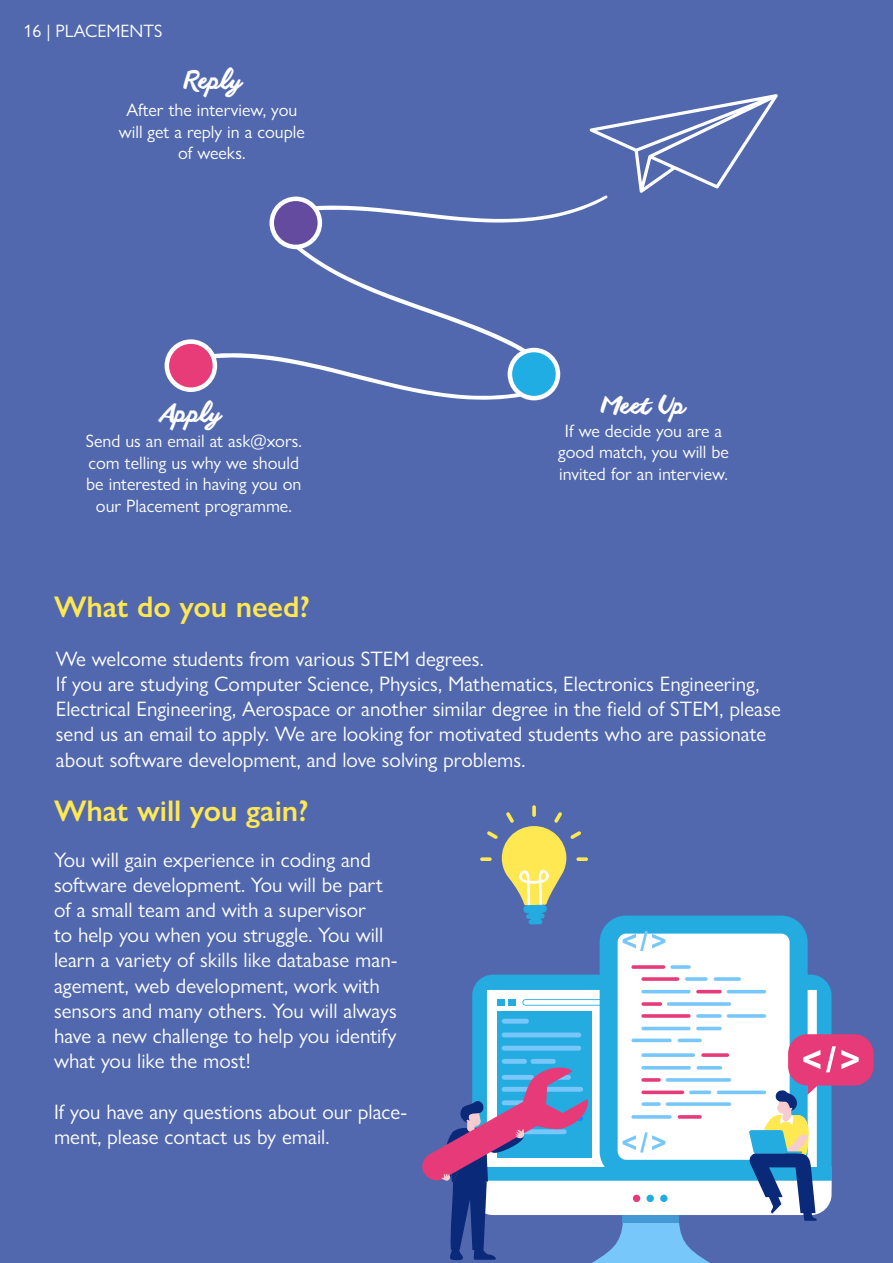
<style>
.page{position:relative;width:893px;height:1263px;background:#5168ae}
.page>*{position:absolute;margin:0;border:0;box-sizing:border-box;transform-origin:0 0}
.t1{font:600 30px "Gill Sans Nova";color:#ffe852}
.t2{font:600 30px "Gill Sans Nova";color:#fee751}
.t3{font:24px "anothershabby";color:#fff}
.t4{font:21px/25.2px "Gill Sans Nova";color:#fff}
.t5{font:18px/21.6px "Gill Sans Nova";color:#fff;text-align:center}
</style>
<div class="page">
<svg style="left:204px;top:239px;width:338px;height:161px"></svg>
<div style="left:272px;top:199px;width:48px;height:48px;background:#654b9f;border-radius:50%"></div>
<div style="left:269px;top:197px;width:53px;height:52px;border:4px solid #fff;border-radius:50%"></div>
<div style="left:510px;top:350px;width:48px;height:48px;background:#1fade4;border-radius:50%"></div>
<div style="left:508px;top:348px;width:52px;height:52px;border:4px solid #fff;border-radius:50%"></div>
<div style="left:167px;top:342px;width:48px;height:48px;background:#e73c77;border-radius:50%"></div>
<div style="left:165px;top:339px;width:52px;height:53px;border:4px solid #fff;border-radius:50%"></div>
<svg style="left:313px;top:94px;width:465px;height:129px"></svg>
<svg style="left:472px;top:975px;width:359px;height:71px;background:#26a7dd"></svg>
<div style="left:487px;top:990px;width:330px;height:210px;background:#fff"></div>
<div style="left:497px;top:1011px;width:95px;height:146px;background:#24abe0"></div>
<svg style="left:522px;top:999px;width:78px;height:7px"></svg>
<div style="left:609px;top:924px;width:190px;height:245px;background:#fff;border-radius:18px"></div>
<div style="left:600px;top:915px;width:208px;height:263px;border:18px solid #24abe0;border-radius:18px"></div>
<hr style="left:502px;top:1019px;width:27px;height:4px;background:#78c7fa;border-radius:2px">
<div style="left:502px;top:1032px;width:79px;height:5px;background:#78c7fa;border-radius:2px"></div>
<div style="left:508px;top:999px;width:8px;height:7px;background:#24abe0"></div>
<div style="left:497px;top:999px;width:7px;height:7px;background:#24abe0"></div>
<div style="left:788px;top:1034px;width:85px;height:51px;background:#e63b78;border-radius:19px"></div>
<svg style="left:623px;top:931px;width:42px;height:20px"></svg>
<svg style="left:631px;top:965px;width:34px;height:4px"></svg>
<svg style="left:670px;top:965px;width:21px;height:4px"></svg>
<svg style="left:641px;top:977px;width:38px;height:4px"></svg>
<svg style="left:685px;top:977px;width:23px;height:4px"></svg>
<svg style="left:714px;top:977px;width:27px;height:4px"></svg>
<hr style="left:641px;top:990px;width:49px;height:3px;background:#78c7fa;border-radius:2px">
<hr style="left:696px;top:990px;width:26px;height:3px;background:#e63b78;border-radius:2px">
<hr style="left:727px;top:990px;width:39px;height:3px;background:#78c7fa;border-radius:2px">
<svg style="left:641px;top:1002px;width:21px;height:4px"></svg>
<svg style="left:667px;top:1002px;width:64px;height:4px"></svg>
<svg style="left:641px;top:1014px;width:49px;height:4px"></svg>
<svg style="left:696px;top:1014px;width:26px;height:4px"></svg>
<svg style="left:727px;top:1014px;width:39px;height:4px"></svg>
<hr style="left:641px;top:1027px;width:49px;height:3px;background:#78c7fa;border-radius:2px">
<hr style="left:696px;top:1027px;width:26px;height:3px;background:#78c7fa;border-radius:2px">
<svg style="left:631px;top:1038px;width:41px;height:4px"></svg>
<svg style="left:678px;top:1038px;width:24px;height:4px"></svg>
<svg style="left:422px;top:1046px;width:437px;height:217px"></svg>
<svg style="left:480px;top:805px;width:108px;height:119px"></svg>
<hr style="left:892px;top:0;width:1px;height:1263px;background:#ced84c">
<p class="t5" style="left:23px;top:20px;width:140px">16 | PLACEMENTS</p>
<p class="t3" style="left:184px;top:66px;width:59px">Reply</p>
<p class="t5" style="left:119px;top:99px;width:187px">After the interview, you will get a reply in a couple of weeks.</p>
<p class="t3" style="left:601px;top:391px;width:86px">Meet Up</p>
<p class="t3" style="left:160px;top:399px;width:62px">Apply</p>
<p class="t5" style="left:86px;top:430px;width:218px">Send us an email at ask@xors. com telling us why we should be interested in having you on our Placement programme.</p>
<p class="t5" style="left:558px;top:419px;width:172px">If we decide you are a good match, you will be invited for an interview.</p>
<h1 class="t2" style="left:54px;top:588px;width:258px">What do you need?</h1>
<p class="t4" style="left:56px;top:646px;width:726px">We welcome students from various STEM degrees.<br>If you are studying Computer Science, Physics, Mathematics, Electronics Engineering, Electrical Engineering, Aerospace or another similar degree in the field of STEM, please send us an email to apply. We are looking for motivated students who are passionate about software development, and love solving problems.</p>
<h1 class="t1" style="left:54px;top:792px;width:256px">What will you gain?</h1>
<p class="t4" style="left:54px;top:846px;width:345px">You will gain experience in coding and software development. You will be part of a small team and with a supervisor<br>to help you when you struggle. You will learn a variety of skills like database man&shy;agement, web development, work with sensors and many others. You will always have a new challenge to help you identify what you like the most!</p>
<p class="t4" style="left:54px;top:1098px;width:355px">If you have any questions about our place&shy;ment, please contact us by email.</p>
</div>
